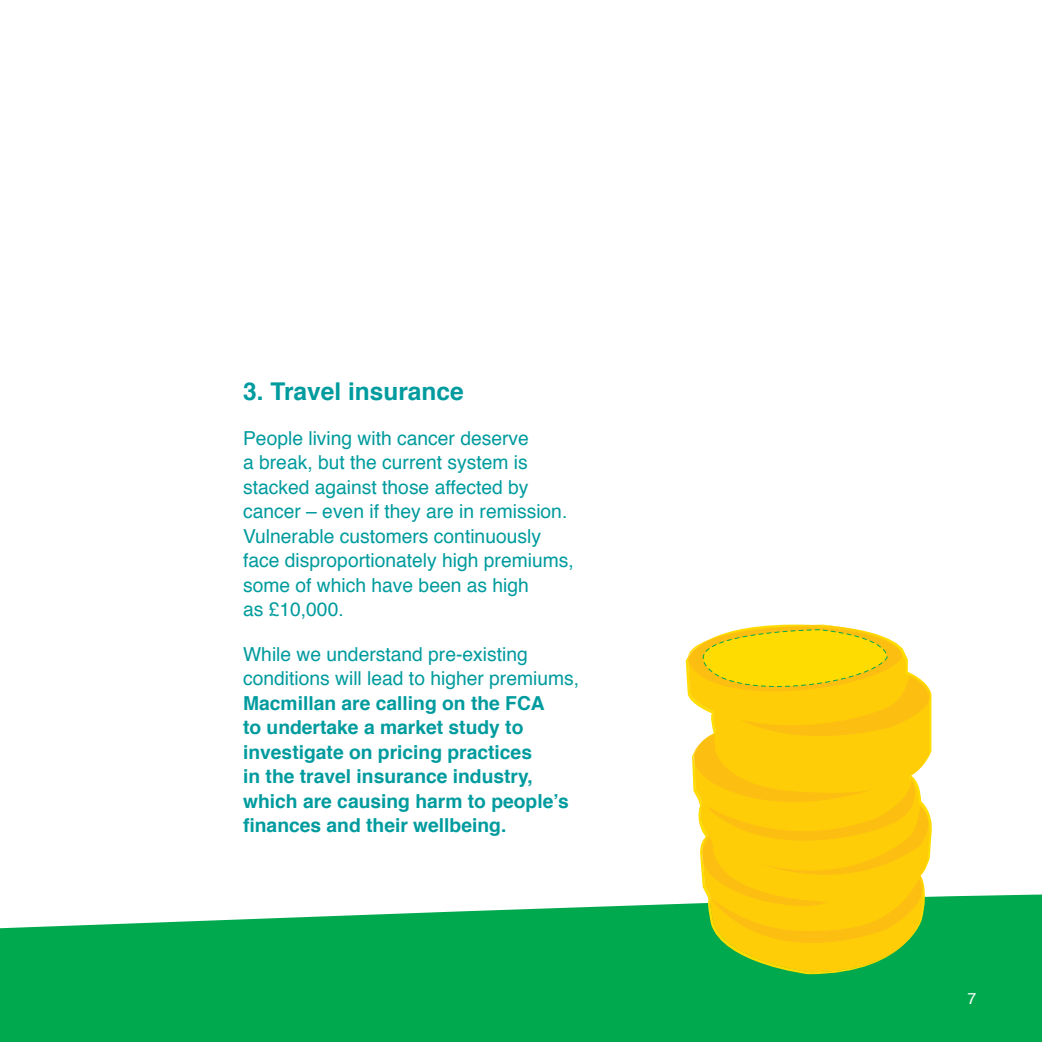
<style>
.page{position:relative;width:1042px;height:1042px;background:#fff}
.page>*{position:absolute;margin:0;border:0;box-sizing:border-box;transform-origin:0 0}
.t1{font:700 24.5px "Helvetica";color:#009b9e}
.t2{font:19.25px/24.5px "Helvetica";color:#009b9e}
.t3{font:700 19.25px/24.5px "Helvetica";color:#009b9e}
.t4{font:15.75px "Helvetica";color:#fff}
</style>
<div class="page">
<svg style="left:0;top:894px;width:1042px;height:148px;background:#1cb261"></svg>
<svg style="left:688px;top:943px;width:243px;height:29px;background:#88bc28"></svg>
<svg style="left:678px;top:624px;width:254px;height:319px;background:#f7d027"></svg>
<p class="t1" style="left:243px;top:372px;width:222px">3. Travel insurance</p>
<p class="t2" style="left:243px;top:426px;width:332px">People living with cancer deserve<br>a break, but the current system is stacked against those affected by cancer – even if they are in remission.<br>Vulnerable customers continuously face disproportionately high premiums, some of which have been as high<br>as £10,000.</p>
<p class="t2" style="left:243px;top:642px;width:337px">While we understand pre-existing conditions will lead to higher premiums,</p>
<p class="t3" style="left:243px;top:691px;width:327px">Macmillan are calling on the FCA<br>to undertake a market study to investigate on pricing practices<br>in the travel insurance industry, which are causing harm to people’s finances and their wellbeing.</p>
<p class="t4" style="left:967px;top:986px;width:10px">7</p>
</div>
